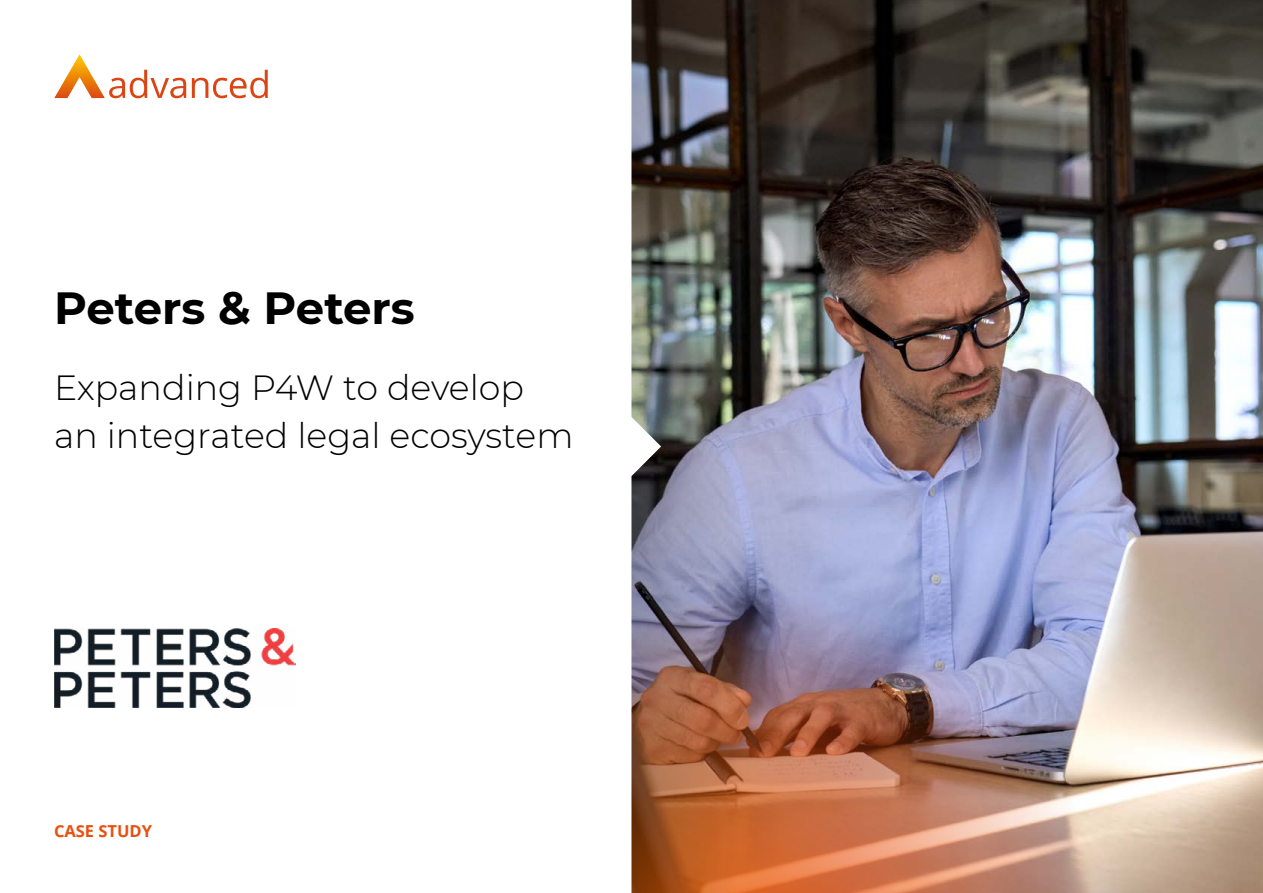
<style>
.page{position:relative;width:1263px;height:893px;background:#fff}
.page>*{position:absolute;margin:0;border:0;box-sizing:border-box;transform-origin:0 0}
.t1{font:700 45px "Montserrat";color:#000}
.t2{font:300 34.8px/47.4px "Montserrat";color:#000}
.t3{font:700 16.5px "Open Sans";color:#e9500e}
</style>
<div class="page">
<img style="left:738px;top:0;width:525px;height:893px">
<img style="left:738px;top:595px;width:367px;height:298px">
<img style="left:661px;top:0;width:77px;height:893px">
<svg style="left:54px;top:0;width:607px;height:893px"></svg>
<svg style="left:192px;top:70px;width:76px;height:28px"></svg>
<svg style="left:54px;top:54px;width:132px;height:44px"></svg>
<img style="left:54px;top:628px;width:242px;height:80px">
<p class="t1" style="left:54px;top:282px;width:362px">Peters &amp; Peters</p>
<p class="t2" style="left:54px;top:367px;width:521px">Expanding P4W to develop an integrated legal ecosystem</p>
<p class="t3" style="left:54px;top:825px;width:100px">CASE STUDY</p>
</div>
